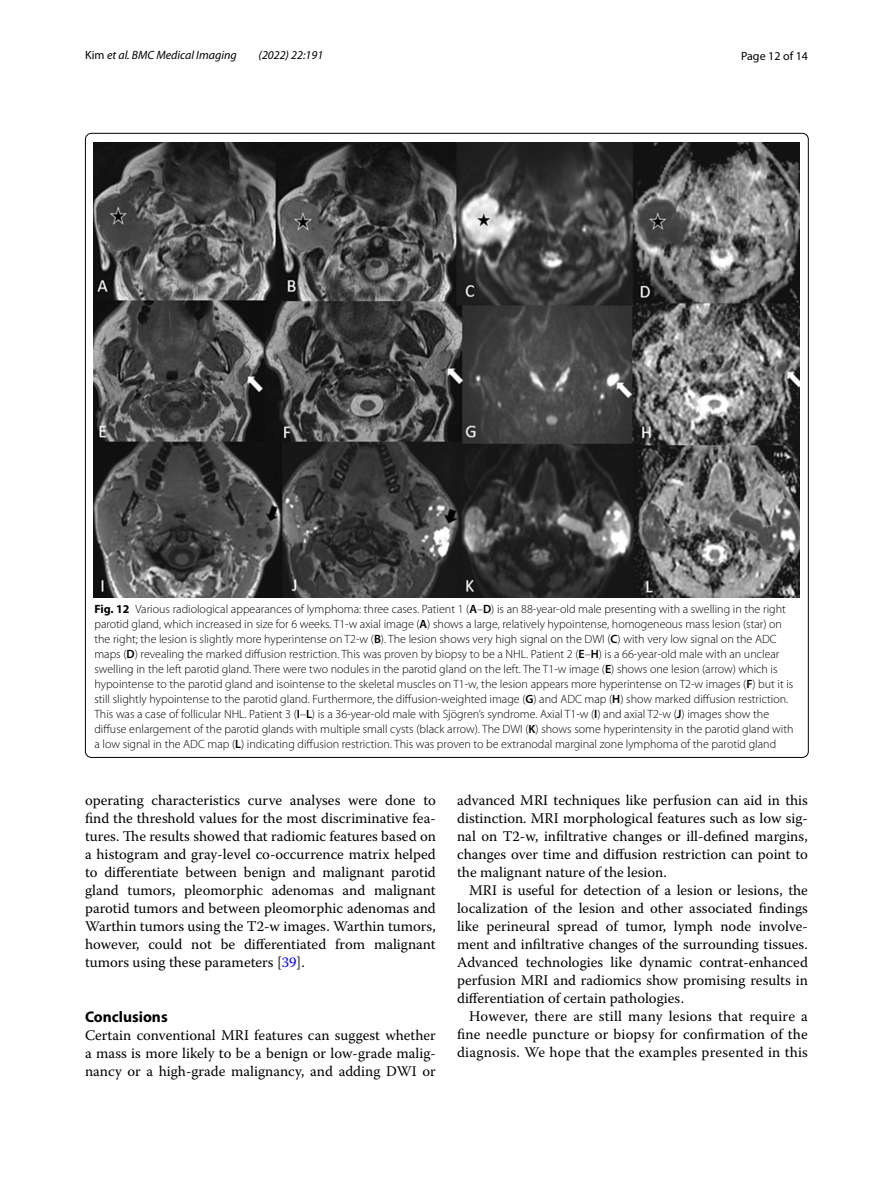
<style>
.page{position:relative;width:893px;height:1187px;background:#fff}
.page>*{position:absolute;margin:0;border:0;box-sizing:border-box;transform-origin:0 0}
.t1{font:700 15.45px "Myriad Pro";color:#000}
.t2{font:14.7px/18px "Warnock Pro";color:#000;text-align:justify}
.t3{font:300 12px/15px "Myriad Pro";color:#000}
.t4{font:italic 12px "Myriad Pro";color:#000}
.t5{font:12px "Myriad Pro";color:#000}
.s1{font-style:normal}
.s2{font-weight:700}
.s3{font-weight:600}
.s4{color:#00f}
</style>
<div class="page">
<img style="left:94px;top:142px;width:706px;height:455px">
<p class="t4" style="left:85px;top:48px;width:153px"><span class="s1">Kim</span> et al. BMC Medical Imaging</p>
<p class="t4" style="left:259px;top:48px;width:66px">(2022) 22:191</p>
<p class="t5" style="left:741px;top:48px;width:68px">Page 12 of 14</p>
<p class="t3" style="left:94px;top:601px;width:701px"><span class="s2">Fig. 12</span> Various radiological appearances of lymphoma: three cases. Patient 1 (<span class="s3">A</span>–<span class="s3">D</span>) is an 88-year-old male presenting with a swelling in the right parotid gland, which increased in size for 6 weeks. T1-w axial image (<span class="s3">A</span>) shows a large, relatively hypointense, homogeneous mass lesion (star) on the right; the lesion is slightly more hyperintense on T2-w (<span class="s3">B</span>). The lesion shows very high signal on the DWI (<span class="s3">C</span>) with very low signal on the ADC maps (<span class="s3">D</span>) revealing the marked diffusion restriction. This was proven by biopsy to be a NHL. Patient 2 (<span class="s3">E</span>–<span class="s3">H</span>) is a 66-year-old male with an unclear swelling in the left parotid gland. There were two nodules in the parotid gland on the left. The T1-w image (<span class="s3">E</span>) shows one lesion (arrow) which is hypointense to the parotid gland and isointense to the skeletal muscles on T1-w, the lesion appears more hyperintense on T2-w images (<span class="s3">F</span>) but it is still slightly hypointense to the parotid gland. Furthermore, the diffusion-weighted image (<span class="s3">G</span>) and ADC map (<span class="s3">H</span>) show marked diffusion restriction.<br>This was a case of follicular NHL. Patient 3 (<span class="s3">I</span>–<span class="s3">L</span>) is a 36-year-old male with Sjögren’s syndrome. Axial T1-w (<span class="s3">I</span>) and axial T2-w (<span class="s3">J</span>) images show the diffuse enlargement of the parotid glands with multiple small cysts (black arrow). The DWI (<span class="s3">K</span>) shows some hyperintensity in the parotid gland with a low signal in the ADC map (<span class="s3">L</span>) indicating diffusion restriction. This was proven to be extranodal marginal zone lymphoma of the parotid gland</p>
<p class="t2" style="left:85px;top:790px;width:352px">operating characteristics curve analyses were done to find the threshold values for the most discriminative fea&shy;tures. The results showed that radiomic features based on a histogram and gray-level co-occurrence matrix helped to differentiate between benign and malignant parotid gland tumors, pleomorphic adenomas and malignant parotid tumors and between pleomorphic adenomas and Warthin tumors using the T2-w images. Warthin tumors, however, could not be differentiated from malignant tumors using these parameters [<span class="s4">39</span>].</p>
<p class="t1" style="left:85px;top:1006px;width:84px">Conclusions</p>
<p class="t2" style="left:85px;top:1025px;width:352px">Certain conventional MRI features can suggest whether a mass is more likely to be a benign or low-grade malig&shy;nancy or a high-grade malignancy, and adding DWI or</p>
<p class="t2" style="left:457px;top:790px;width:352px">advanced MRI techniques like perfusion can aid in this distinction. MRI morphological features such as low sig&shy;nal on T2-w, infiltrative changes or ill-defined margins, changes over time and diffusion restriction can point to the malignant nature of the lesion.</p>
<p class="t2" style="left:457px;top:880px;width:352px;text-indent:12px">MRI is useful for detection of a lesion or lesions, the localization of the lesion and other associated findings like perineural spread of tumor, lymph node involve&shy;ment and infiltrative changes of the surrounding tissues.<br>Advanced technologies like dynamic contrat-enhanced perfusion MRI and radiomics show promising results in differentiation of certain pathologies.</p>
<p class="t2" style="left:457px;top:1006px;width:352px;text-indent:12px">However, there are still many lesions that require a fine needle puncture or biopsy for confirmation of the diagnosis. We hope that the examples presented in this</p>
</div>
